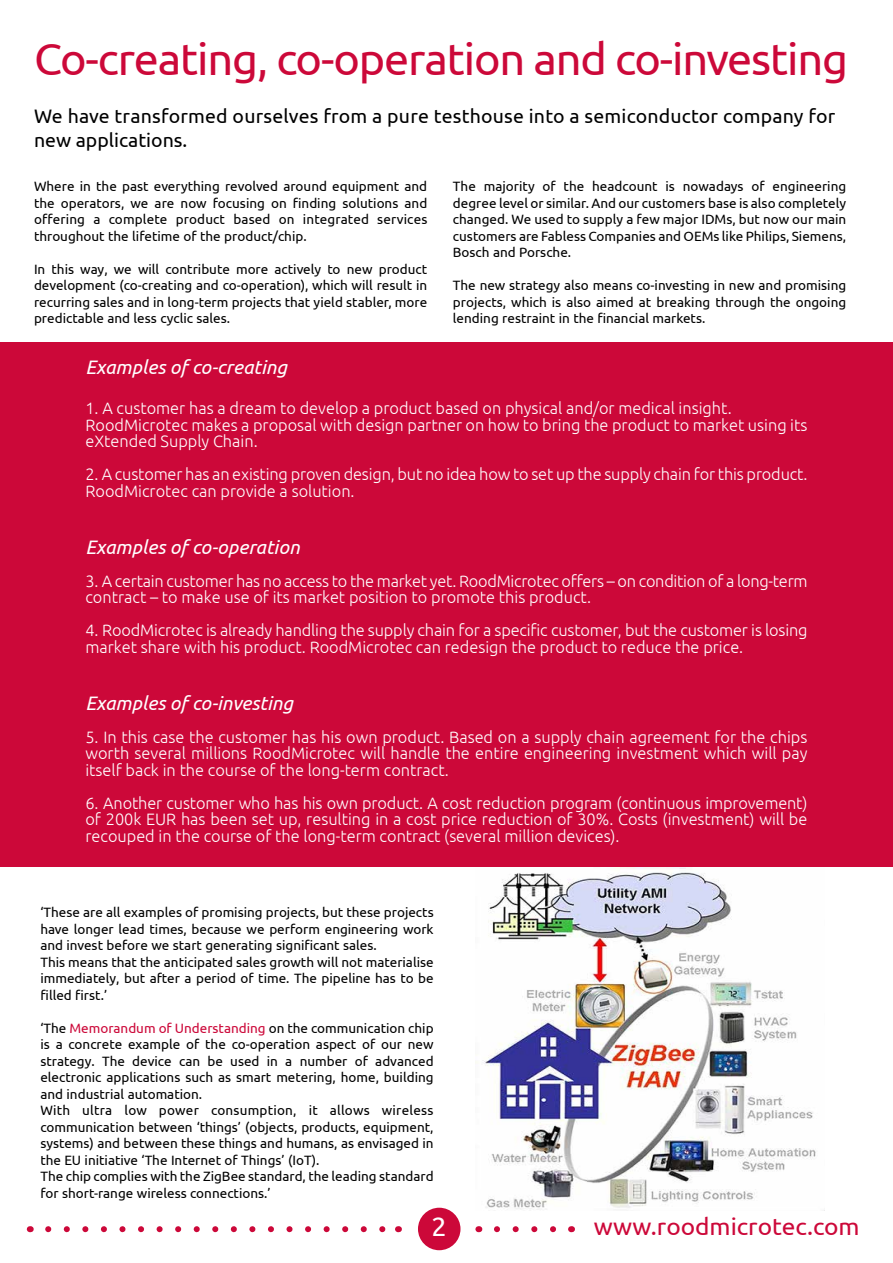
<style>
.page{position:relative;width:893px;height:1263px;background:#fff}
.page>*{position:absolute;margin:0;border:0;box-sizing:border-box;transform-origin:0 0}
.t1{font:45px "Ubuntu";letter-spacing:-.025em;color:#cc0839}
.t2{font:27px "Ubuntu";color:#fff}
.t3{font:24px "Ubuntu";color:#cc0839}
.t4{font:19.5px/24px "Ubuntu";letter-spacing:.01em;color:#000}
.t5{font:italic 19.5px "Ubuntu";color:#fff}
.t6{font:300 16.5px/16.5px "Ubuntu";color:#fff}
.t7{font:13.5px/16.5px "Ubuntu";color:#000;text-align:justify}
.s1{color:#cc0839}
</style>
<div class="page">
<div style="left:418px;top:1208px;width:42px;height:42px;background:#cc0839;border-radius:50%"></div>
<svg style="left:48px;top:1226px;width:338px;height:6px"></svg>
<svg style="left:497px;top:1226px;width:59px;height:6px"></svg>
<div style="left:0;top:342px;width:893px;height:525px;background:#cc0839"></div>
<img style="left:476px;top:868px;width:340px;height:342px">
<h1 class="t1" style="left:34px;top:32px;width:816px">Co-creating, co-operation and co-investing</h1>
<h3 class="t4" style="left:34px;top:104px;width:803px">We have transformed ourselves from a pure testhouse into a semiconductor company for new applications.</h3>
<p class="t7" style="left:34px;top:178px;width:395px">Where in the past everything revolved around equipment and the operators, we are now focusing on finding solutions and offering a complete product based on integrated services throughout the lifetime of the product/chip.</p>
<p class="t7" style="left:34px;top:260px;width:395px">In this way, we will contribute more actively to new product development (co-creating and co-operation), which will result in recurring sales and in long-term projects that yield stabler, more predictable and less cyclic sales.</p>
<p class="t7" style="left:453px;top:178px;width:395px">The majority of the headcount is nowadays of engineering degree level or similar. And our customers base is also completely changed. We used to supply a few major IDMs, but now our main customers are Fabless Companies and OEMs like Philips, Siemens, Bosch and Porsche.</p>
<p class="t7" style="left:453px;top:277px;width:395px">The new strategy also means co-investing in new and promising projects, which is also aimed at breaking through the ongoing lending restraint in the financial markets.</p>
<h3 class="t5" style="left:85px;top:355px;width:203px">Examples of co-creating</h3>
<p class="t6" style="left:85px;top:400px;width:723px">1. A customer has a dream to develop a product based on physical and/or medical insight.<br>RoodMicrotec makes a proposal with design partner on how to bring the product to market using its eXtended Supply Chain.</p>
<p class="t6" style="left:85px;top:466px;width:723px">2. A customer has an existing proven design, but no idea how to set up the supply chain for this product.<br>RoodMicrotec can provide a solution.</p>
<h3 class="t5" style="left:85px;top:535px;width:216px">Examples of co-operation</h3>
<p class="t6" style="left:85px;top:572px;width:724px">3. A certain customer has no access to the market yet. RoodMicrotec offers – on condition of a long-term contract – to make use of its market position to promote this product.</p>
<p class="t6" style="left:85px;top:622px;width:724px">4. RoodMicrotec is already handling the supply chain for a specific customer, but the customer is losing market share with his product. RoodMicrotec can redesign the product to reduce the price.</p>
<h3 class="t5" style="left:85px;top:691px;width:209px">Examples of co-investing</h3>
<p class="t6" style="left:85px;top:728px;width:724px;text-align:justify">5. In this case the customer has his own product. Based on a supply chain agreement for the chips worth several millions RoodMicrotec will handle the entire engineering investment which will pay itself back in the course of the long-term contract.</p>
<p class="t6" style="left:85px;top:794px;width:724px;text-align:justify">6. Another customer who has his own product. A cost reduction program (continuous improvement) of 200k EUR has been set up, resulting in a cost price reduction of 30%. Costs (investment) will be recouped in the course of the long-term contract (several million devices).</p>
<p class="t7" style="left:40px;top:904px;width:395px;text-align:left">‘These are all examples of promising projects, but these projects have longer lead times, because we perform engineering work and invest before we start generating significant sales.<br>This means that the anticipated sales growth will not materialise immediately, but after a period of time. The pipeline has to be filled first.’</p>
<p class="t7" style="left:40px;top:1019px;width:395px;text-align:left">‘The <span class="s1">Memorandum of Understanding</span> on the communication chip is a concrete example of the co-operation aspect of our new strategy. The device can be used in a number of advanced electronic applications such as smart metering, home, building and industrial automation.<br>With ultra low power consumption, it allows wireless communication between ‘things’ (objects, products, equipment, systems) and between these things and humans, as envisaged in the EU initiative ‘The Internet of Things’ (IoT).<br>The chip complies with the ZigBee standard, the leading standard for short-range wireless connections.’</p>
<h2 class="t2" style="left:431px;top:1209px;width:17px">2</h2>
<h3 class="t3" style="left:594px;top:1212px;width:267px">www.roodmicrotec.com</h3>
</div>
